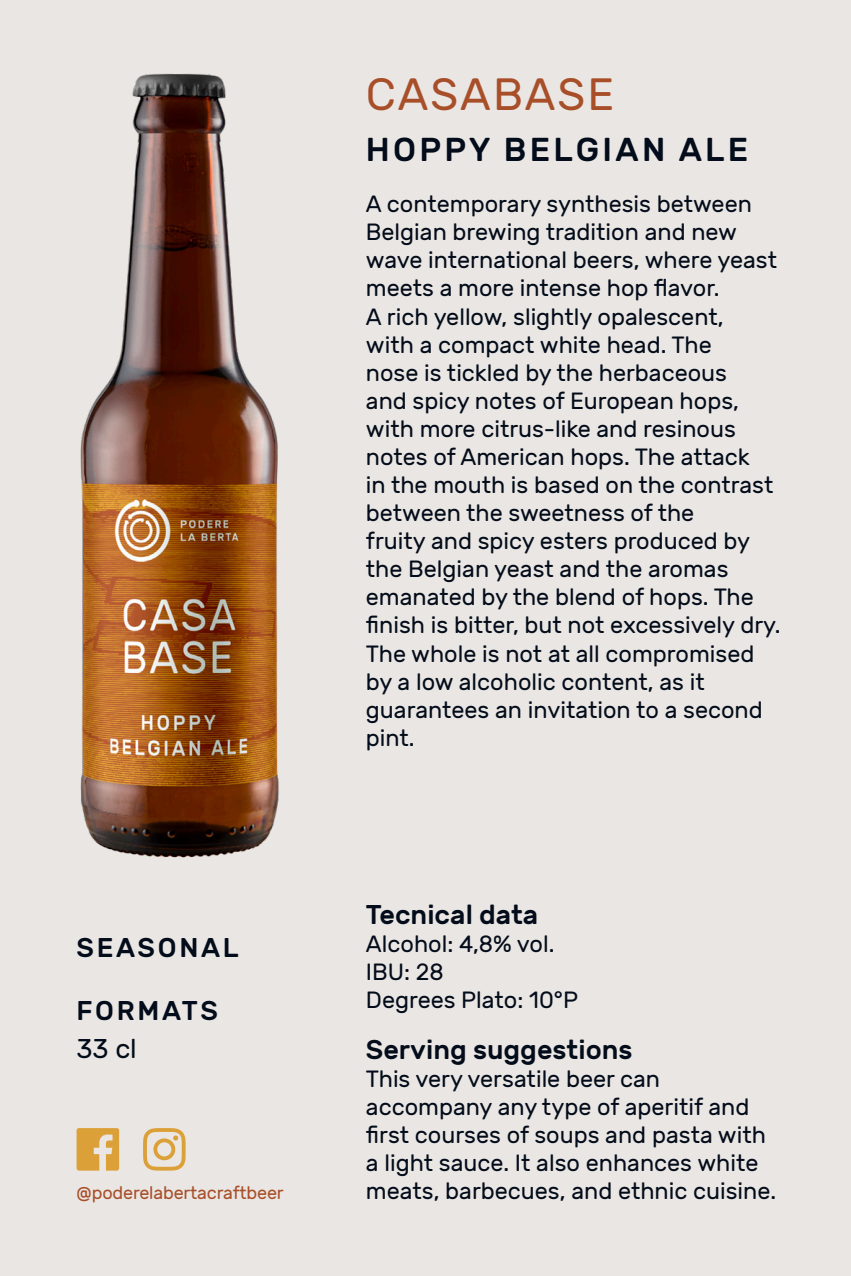
<style>
.page{position:relative;width:851px;height:1276px;background:#fff}
.page>*{position:absolute;margin:0;border:0;box-sizing:border-box;transform-origin:0 0}
.t1{font:45px "Rubik";letter-spacing:.04em;color:#a84f29}
.t2{font:500 33px "Rubik";letter-spacing:.1em;color:#030c1a}
.t3{font:500 27px "Rubik";color:#030c1a}
.t4{font:500 27px "Rubik";letter-spacing:.1em;color:#030c1a}
.t5{font:500 27px "Rubik";letter-spacing:.095em;color:#030c1a}
.t6{font:27px "Rubik";color:#030c1a}
.t7{font:23.4px/28.2px "Rubik";color:#030c1a}
.t8{font:18px "Rubik";letter-spacing:-.01em;color:#a84f29}
</style>
<div class="page">
<div style="left:0;top:0;width:850px;height:1276px;background:#eae6e3"></div>
<svg style="left:77px;top:1128px;width:42px;height:42px"></svg>
<svg style="left:143px;top:1128px;width:42px;height:42px"></svg>
<img style="left:80px;top:73px;width:199px;height:785px">
<p class="t4" style="left:77px;top:932px;width:164px">SEASONAL</p>
<p class="t5" style="left:77px;top:995px;width:143px">FORMATS</p>
<p class="t6" style="left:77px;top:1033px;width:62px">33 cl</p>
<p class="t8" style="left:77px;top:1183px;width:208px">@poderelabertacraftbeer</p>
<p class="t1" style="left:366px;top:70px;width:250px">CASABASE</p>
<p class="t2" style="left:366px;top:131px;width:384px">HOPPY BELGIAN ALE</p>
<p class="t7" style="left:366px;top:191px;width:412px">A contemporary synthesis between Belgian brewing tradition and new wave international beers, where yeast meets a more intense hop flavor.</p>
<p class="t7" style="left:366px;top:303px;width:416px">A rich yellow, slightly opalescent,<br>with a compact white head. The<br>nose is tickled by the herbaceous<br>and spicy notes of European hops, with more citrus-like and resinous notes of American hops. The attack<br>in the mouth is based on the contrast between the sweetness of the<br>fruity and spicy esters produced by the Belgian yeast and the aromas emanated by the blend of hops. The finish is bitter, but not excessively dry.<br>The whole is not at all compromised by a low alcoholic content, as it guarantees an invitation to a second pint.</p>
<p class="t3" style="left:366px;top:899px;width:174px">Tecnical data</p>
<p class="t7" style="left:366px;top:930px;width:190px">Alcohol: 4,8% vol.</p>
<p class="t7" style="left:366px;top:958px;width:79px">IBU: 28</p>
<p class="t7" style="left:366px;top:986px;width:214px">Degrees Plato: 10°P</p>
<p class="t3" style="left:366px;top:1034px;width:268px">Serving suggestions</p>
<p class="t7" style="left:366px;top:1065px;width:412px">This very versatile beer can accompany any type of aperitif and first courses of soups and pasta with a light sauce. It also enhances white meats, barbecues, and ethnic cuisine.</p>
</div>
